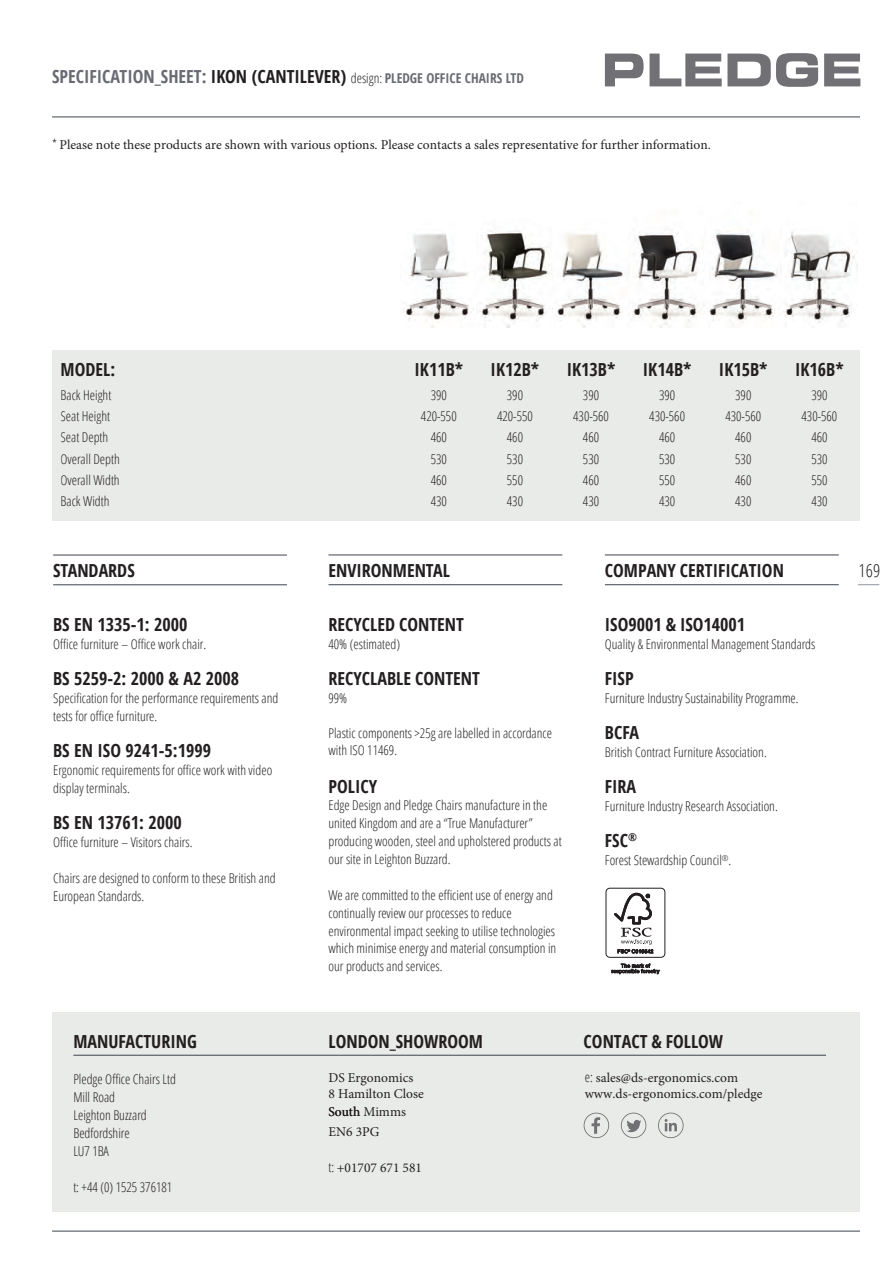
<style>
.page{position:relative;width:893px;height:1263px;background:#fff}
.page>*{position:absolute;margin:0;border:0;box-sizing:border-box;transform-origin:0 0}
.t1{font:700 condensed 18px "Open Sans";color:#231f20}
.t2{font:300 condensed 18px "Open Sans";color:#231f20}
.t3{font:300 condensed 13.5px/17.9px "Open Sans";color:#231f20}
.t4{font:13.5px/16px "Minion Pro";color:#231f20}
.t5{font:700 condensed 13.5px "Open Sans";color:#696b73}
.s1{font-size:18px}
.s2{font-size:18px;color:#231f20}
.s3{font-weight:300;color:#231f20}
.s4{font-family:"Open Sans";font-weight:300;font-stretch:condensed}
</style>
<div class="page">
<svg style="left:858px;top:584px;width:21px;height:1px"></svg>
<hr style="left:52px;top:117px;width:808px;height:1px;background:#3e444f">
<hr style="left:328px;top:584px;width:234px;height:1px;background:#3e444f">
<svg style="left:605px;top:54px;width:39px;height:32px"></svg>
<svg style="left:650px;top:53px;width:168px;height:34px"></svg>
<svg style="left:824px;top:54px;width:36px;height:32px"></svg>
<hr style="left:52px;top:1231px;width:808px;height:1px;background:#3e444f">
<div style="left:52px;top:1012px;width:808px;height:200px;background:#e9ebe8"></div>
<hr style="left:73px;top:1055px;width:753px;height:1px;background:#3e444f">
<svg style="left:584px;top:1112px;width:25px;height:26px"></svg>
<svg style="left:658px;top:1112px;width:26px;height:26px"></svg>
<svg style="left:621px;top:1112px;width:25px;height:26px"></svg>
<hr style="left:328px;top:555px;width:234px;height:1px;background:#3e444f">
<div style="left:52px;top:351px;width:808px;height:170px;background:#e9ebe8"></div>
<img style="left:404px;top:233px;width:70px;height:94px">
<svg style="left:479px;top:230px;width:74px;height:97px"></svg>
<svg style="left:557px;top:233px;width:72px;height:94px"></svg>
<img style="left:632px;top:230px;width:73px;height:97px">
<svg style="left:708px;top:230px;width:73px;height:97px"></svg>
<svg style="left:783px;top:232px;width:74px;height:91px"></svg>
<hr style="left:605px;top:584px;width:234px;height:1px;background:#3e444f">
<hr style="left:605px;top:555px;width:234px;height:1px;background:#3e444f">
<div style="left:606px;top:888px;width:59px;height:70px;border:1px solid #231f20;border-radius:4px"></div>
<svg style="left:614px;top:893px;width:39px;height:60px"></svg>
<svg style="left:612px;top:963px;width:48px;height:11px"></svg>
<hr style="left:53px;top:584px;width:234px;height:1px;background:#3e444f">
<hr style="left:53px;top:555px;width:234px;height:1px;background:#3e444f">
<p class="t5" style="left:52px;top:68px;width:473px"><span class="s1">SPECIFICATION_SHEET:</span> <span class="s2">IKON (CANTILEVER)</span> <span class="s3">design:</span> PLEDGE OFFICE CHAIRS LTD</p>
<p class="t4" style="left:52px;top:136px;width:660px"><span class="s4">*</span> Please note these products are shown with various options. Please contacts a sales representative for further information.</p>
<h1 class="t1" style="left:61px;top:357px;width:56px">MODEL:</h1>
<h1 class="t1" style="left:414px;top:357px;width:50px">IK11B*</h1>
<h1 class="t1" style="left:491px;top:357px;width:50px">IK12B*</h1>
<h1 class="t1" style="left:567px;top:357px;width:50px">IK13B*</h1>
<h1 class="t1" style="left:643px;top:357px;width:50px">IK14B*</h1>
<h1 class="t1" style="left:719px;top:357px;width:50px">IK15B*</h1>
<h1 class="t1" style="left:795px;top:357px;width:50px">IK16B*</h1>
<p class="t3" style="left:61px;top:386px;width:52px">Back Height</p>
<p class="t3" style="left:431px;top:386px;width:18px">390</p>
<p class="t3" style="left:507px;top:386px;width:18px">390</p>
<p class="t3" style="left:583px;top:386px;width:18px">390</p>
<p class="t3" style="left:659px;top:386px;width:18px">390</p>
<p class="t3" style="left:735px;top:386px;width:18px">390</p>
<p class="t3" style="left:811px;top:386px;width:18px">390</p>
<p class="t3" style="left:61px;top:407px;width:51px">Seat Height</p>
<p class="t3" style="left:421px;top:407px;width:37px">420-550</p>
<p class="t3" style="left:497px;top:407px;width:37px">420-550</p>
<p class="t3" style="left:573px;top:407px;width:37px">430-560</p>
<p class="t3" style="left:649px;top:407px;width:37px">430-560</p>
<p class="t3" style="left:725px;top:407px;width:37px">430-560</p>
<p class="t3" style="left:801px;top:407px;width:37px">430-560</p>
<p class="t3" style="left:61px;top:428px;width:49px">Seat Depth</p>
<p class="t3" style="left:431px;top:428px;width:18px">460</p>
<p class="t3" style="left:507px;top:428px;width:18px">460</p>
<p class="t3" style="left:583px;top:428px;width:18px">460</p>
<p class="t3" style="left:659px;top:428px;width:18px">460</p>
<p class="t3" style="left:735px;top:428px;width:18px">460</p>
<p class="t3" style="left:811px;top:428px;width:18px">460</p>
<p class="t3" style="left:61px;top:449px;width:61px">Overall Depth</p>
<p class="t3" style="left:431px;top:449px;width:18px">530</p>
<p class="t3" style="left:507px;top:449px;width:18px">530</p>
<p class="t3" style="left:583px;top:449px;width:18px">530</p>
<p class="t3" style="left:659px;top:449px;width:18px">530</p>
<p class="t3" style="left:735px;top:449px;width:18px">530</p>
<p class="t3" style="left:811px;top:449px;width:18px">530</p>
<p class="t3" style="left:61px;top:471px;width:61px">Overall Width</p>
<p class="t3" style="left:431px;top:471px;width:18px">460</p>
<p class="t3" style="left:507px;top:471px;width:18px">550</p>
<p class="t3" style="left:583px;top:471px;width:18px">460</p>
<p class="t3" style="left:659px;top:471px;width:18px">550</p>
<p class="t3" style="left:735px;top:471px;width:18px">460</p>
<p class="t3" style="left:811px;top:471px;width:18px">550</p>
<p class="t3" style="left:61px;top:492px;width:50px">Back Width</p>
<p class="t3" style="left:431px;top:492px;width:18px">430</p>
<p class="t3" style="left:507px;top:492px;width:18px">430</p>
<p class="t3" style="left:583px;top:492px;width:18px">430</p>
<p class="t3" style="left:659px;top:492px;width:18px">430</p>
<p class="t3" style="left:735px;top:492px;width:18px">430</p>
<p class="t3" style="left:811px;top:492px;width:18px">430</p>
<h1 class="t1" style="left:53px;top:558px;width:83px">STANDARDS</h1>
<h1 class="t1" style="left:53px;top:612px;width:136px">BS EN 1335-1: 2000</h1>
<p class="t3" style="left:53px;top:635px;width:155px">Office furniture – Office work chair.</p>
<h1 class="t1" style="left:53px;top:666px;width:188px">BS 5259-2: 2000 &amp; A2 2008</h1>
<p class="t3" style="left:53px;top:689px;width:227px">Specification for the performance requirements and tests for office furniture.</p>
<h1 class="t1" style="left:53px;top:738px;width:159px">BS EN ISO 9241-5:1999</h1>
<p class="t3" style="left:53px;top:761px;width:221px">Ergonomic requirements for office work with video display terminals.</p>
<h1 class="t1" style="left:53px;top:810px;width:130px">BS EN 13761: 2000</h1>
<p class="t3" style="left:53px;top:833px;width:141px">Office furniture – Visitors chairs.</p>
<p class="t3" style="left:53px;top:869px;width:224px">Chairs are designed to conform to these British and<br>European Standards.</p>
<h1 class="t1" style="left:328px;top:558px;width:123px">ENVIRONMENTAL</h1>
<h1 class="t1" style="left:328px;top:612px;width:137px">RECYCLED CONTENT</h1>
<p class="t3" style="left:328px;top:635px;width:73px">40% (estimated)</p>
<h1 class="t1" style="left:328px;top:666px;width:153px">RECYCLABLE CONTENT</h1>
<p class="t3" style="left:328px;top:689px;width:20px">99%</p>
<p class="t3" style="left:328px;top:724px;width:225px">Plastic components &gt;25g are labelled in accordance with ISO 11469.</p>
<h1 class="t1" style="left:328px;top:774px;width:50px">POLICY</h1>
<p class="t3" style="left:328px;top:796px;width:235px">Edge Design and Pledge Chairs manufacture in the united Kingdom and are a “True Manufacturer” producing wooden, steel and upholstered products at our site in Leighton Buzzard.</p>
<p class="t3" style="left:328px;top:885px;width:229px">We are committed to the efficient use of energy and continually review our processes to reduce environmental impact seeking to utilise technologies which minimise energy and material consumption in our products and services.</p>
<h1 class="t1" style="left:605px;top:558px;width:181px">COMPANY CERTIFICATION</h1>
<h1 class="t1" style="left:605px;top:612px;width:142px">ISO9001 &amp; ISO14001</h1>
<p class="t3" style="left:605px;top:635px;width:212px">Quality &amp; Environmental Management Standards</p>
<h1 class="t1" style="left:605px;top:666px;width:30px">FISP</h1>
<p class="t3" style="left:605px;top:689px;width:195px">Furniture Industry Sustainability Programme.</p>
<h1 class="t1" style="left:605px;top:720px;width:36px">BCFA</h1>
<p class="t3" style="left:605px;top:743px;width:163px">British Contract Furniture Association.</p>
<h1 class="t1" style="left:605px;top:774px;width:33px">FIRA</h1>
<p class="t3" style="left:605px;top:797px;width:174px">Furniture Industry Research Association.</p>
<h1 class="t1" style="left:605px;top:828px;width:34px">FSC<sup>®</sup></h1>
<p class="t3" style="left:605px;top:851px;width:128px">Forest Stewardship Council<sup>®</sup>.</p>
<h1 class="t2" style="left:859px;top:558px;width:23px">169</h1>
<h1 class="t1" style="left:73px;top:1028px;width:125px">MANUFACTURING</h1>
<p class="t3" style="left:73px;top:1069px;width:104px">Pledge Office Chairs Ltd<br>Mill Road<br>Leighton Buzzard<br>Bedfordshire<br>LU7 1BA</p>
<p class="t3" style="left:73px;top:1177px;width:100px">t: +44 (0) 1525 376181</p>
<h1 class="t1" style="left:328px;top:1028px;width:156px">LONDON_SHOWROOM</h1>
<h1 class="t1" style="left:584px;top:1028px;width:141px">CONTACT &amp; FOLLOW</h1>
<p class="t4" style="left:328px;top:1070px;width:97px">DS Ergonomics<br>8 Hamilton Close</p>
<p class="t4" style="left:328px;top:1102px;width:79px;line-height:20px">South Mimms<br>EN6 3PG</p>
<p class="t4" style="left:328px;top:1160px;width:95px"><span class="s4">t:</span> +01707 671 581</p>
<p class="t4" style="left:585px;top:1070px;width:179px;line-height:15.5px"><span class="s4">e:</span> sales@ds-ergonomics.com www.ds-ergonomics.com/pledge</p>
</div>
